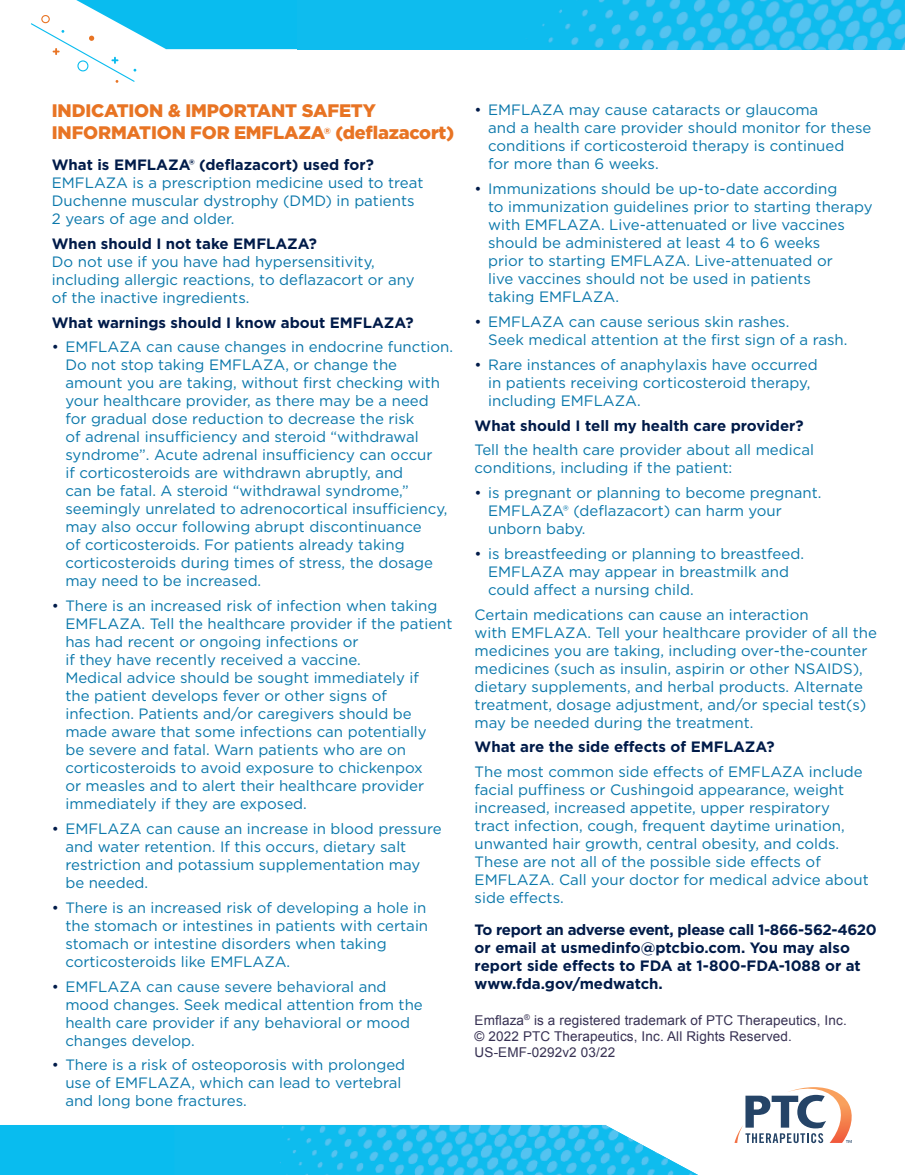
<style>
.page{position:relative;width:905px;height:1175px;background:#fff}
.page>*{position:absolute;margin:0;border:0;box-sizing:border-box;transform-origin:0 0}
.t1{font:900 18.15px/21.8px "Gotham";letter-spacing:-.01em;color:#e87424}
.t2{font:15px/18px "Gotham";color:#0977aa}
.t3{font:700 15px/18px "Gotham";color:#001b49}
.t4{font:13.5px/16.2px "Arial";letter-spacing:.01em;color:#373153}
.s1{color:#001b49}
</style>
<div class="page">
<svg style="left:734px;top:1087px;width:118px;height:56px"></svg>
<svg style="left:0;top:1125px;width:698px;height:50px;background:#28c1ef"></svg>
<svg style="left:30px;top:0;width:875px;height:83px"></svg>
<p class="t1" style="left:52px;top:99px;width:404px">INDICATION &amp; IMPORTANT SAFETY<br>INFORMATION FOR EMFLAZA<sup>®</sup> (deflazacort)</p>
<p class="t3" style="left:52px;top:156px;width:323px">What is EMFLAZA® (deflazacort) used for?</p>
<p class="t2" style="left:52px;top:173px;width:373px">EMFLAZA is a prescription medicine used to treat<br>Duchenne muscular dystrophy (DMD) in patients<br>2 years of age and older.</p>
<p class="t3" style="left:52px;top:234px;width:267px">When should I not take EMFLAZA?</p>
<p class="t2" style="left:52px;top:252px;width:364px">Do not use if you have had hypersensitivity, including allergic reactions, to deflazacort or any of the inactive ingredients.</p>
<p class="t3" style="left:52px;top:313px;width:363px">What warnings should I know about EMFLAZA?</p>
<p class="t2" style="left:65px;top:338px;width:389px;text-indent:-14px"><span class="s1">•</span> EMFLAZA can cause changes in endocrine function.<br>Do not stop taking EMFLAZA, or change the amount you are taking, without first checking with your healthcare provider, as there may be a need for gradual dose reduction to decrease the risk<br>of adrenal insufficiency and steroid “withdrawal syndrome”. Acute adrenal insufficiency can occur<br>if corticosteroids are withdrawn abruptly, and<br>can be fatal. A steroid “withdrawal syndrome,” seemingly unrelated to adrenocortical insufficiency, may also occur following abrupt discontinuance<br>of corticosteroids. For patients already taking corticosteroids during times of stress, the dosage may need to be increased.</p>
<p class="t2" style="left:65px;top:596px;width:389px;text-indent:-14px"><span class="s1">•</span> There is an increased risk of infection when taking EMFLAZA. Tell the healthcare provider if the patient has had recent or ongoing infections or<br>if they have recently received a vaccine.<br>Medical advice should be sought immediately if<br>the patient develops fever or other signs of infection. Patients and/or caregivers should be made aware that some infections can potentially<br>be severe and fatal. Warn patients who are on corticosteroids to avoid exposure to chickenpox<br>or measles and to alert their healthcare provider immediately if they are exposed.</p>
<p class="t2" style="left:65px;top:819px;width:378px;text-indent:-14px"><span class="s1">•</span> EMFLAZA can cause an increase in blood pressure and water retention. If this occurs, dietary salt restriction and potassium supplementation may be needed.</p>
<p class="t2" style="left:65px;top:898px;width:364px;text-indent:-14px"><span class="s1">•</span> There is an increased risk of developing a hole in the stomach or intestines in patients with certain stomach or intestine disorders when taking corticosteroids like EMFLAZA.</p>
<p class="t2" style="left:65px;top:977px;width:359px;text-indent:-14px"><span class="s1">•</span> EMFLAZA can cause severe behavioral and mood changes. Seek medical attention from the health care provider if any behavioral or mood changes develop.</p>
<p class="t2" style="left:65px;top:1055px;width:341px;text-indent:-14px"><span class="s1">•</span> There is a risk of osteoporosis with prolonged use of EMFLAZA, which can lead to vertebral and long bone fractures.</p>
<p class="t2" style="left:488px;top:101px;width:384px;text-indent:-13px"><span class="s1">•</span> EMFLAZA may cause cataracts or glaucoma<br>and a health care provider should monitor for these conditions if corticosteroid therapy is continued<br>for more than 6 weeks.</p>
<p class="t2" style="left:488px;top:180px;width:386px;text-indent:-13px"><span class="s1">•</span> Immunizations should be up-to-date according<br>to immunization guidelines prior to starting therapy with EMFLAZA. Live-attenuated or live vaccines should be administered at least 4 to 6 weeks<br>prior to starting EMFLAZA. Live-attenuated or<br>live vaccines should not be used in patients<br>taking EMFLAZA.</p>
<p class="t2" style="left:488px;top:312px;width:361px;text-indent:-13px"><span class="s1">•</span> EMFLAZA can cause serious skin rashes.<br>Seek medical attention at the first sign of a rash.</p>
<p class="t2" style="left:488px;top:355px;width:331px;text-indent:-13px"><span class="s1">•</span> Rare instances of anaphylaxis have occurred in patients receiving corticosteroid therapy, including EMFLAZA.</p>
<p class="t3" style="left:474px;top:416px;width:330px">What should I tell my health care provider?</p>
<p class="t2" style="left:474px;top:441px;width:341px">Tell the health care provider about all medical conditions, including if the patient:</p>
<p class="t2" style="left:488px;top:483px;width:335px;text-indent:-13px"><span class="s1">•</span> is pregnant or planning to become pregnant.<br>EMFLAZA® (deflazacort) can harm your unborn baby.</p>
<p class="t2" style="left:488px;top:544px;width:317px;text-indent:-13px"><span class="s1">•</span> is breastfeeding or planning to breastfeed.<br>EMFLAZA may appear in breastmilk and could affect a nursing child.</p>
<p class="t2" style="left:474px;top:605px;width:404px">Certain medications can cause an interaction<br>with EMFLAZA. Tell your healthcare provider of all the medicines you are taking, including over-the-counter medicines (such as insulin, aspirin or other NSAIDS), dietary supplements, and herbal products. Alternate treatment, dosage adjustment, and/or special test(s) may be needed during the treatment.</p>
<p class="t3" style="left:474px;top:738px;width:301px">What are the side effects of EMFLAZA?</p>
<p class="t2" style="left:474px;top:762px;width:395px">The most common side effects of EMFLAZA include facial puffiness or Cushingoid appearance, weight increased, increased appetite, upper respiratory<br>tract infection, cough, frequent daytime urination, unwanted hair growth, central obesity, and colds.<br>These are not all of the possible side effects of EMFLAZA. Call your doctor for medical advice about side effects.</p>
<p class="t3" style="left:474px;top:920px;width:403px">To report an adverse event, please call 1-866-562-4620 or email at usmedinfo@ptcbio.com. You may also report side effects to FDA at 1-800-FDA-1088 or at www.fda.gov/medwatch.</p>
<p class="t4" style="left:474px;top:1012px;width:373px">Emflaza<sup>®</sup> is a registered trademark of PTC Therapeutics, Inc. © 2022 PTC Therapeutics, Inc. All Rights Reserved.<br>US-EMF-0292v2 03/22</p>
</div>
